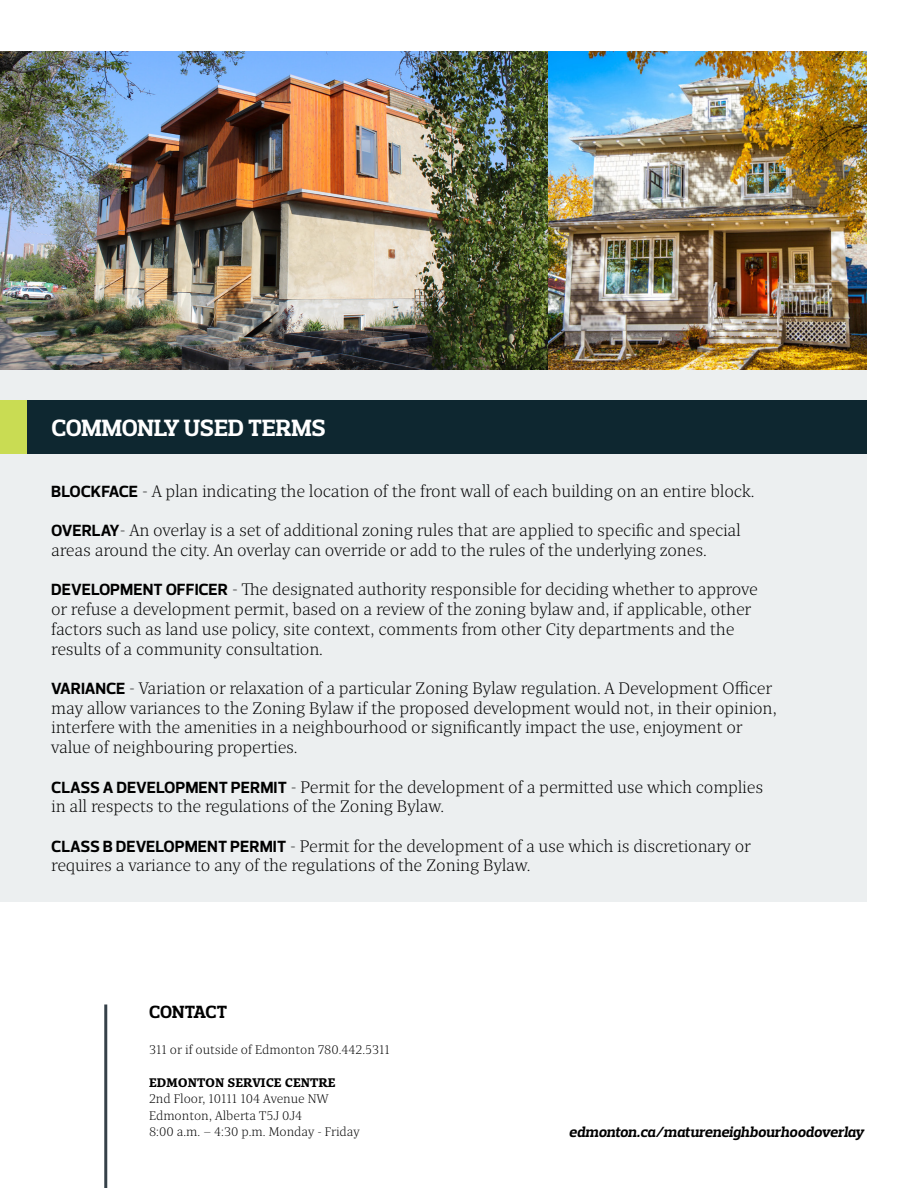
<style>
.page{position:relative;width:918px;height:1188px;background:#fff}
.page>*{position:absolute;margin:0;border:0;box-sizing:border-box;transform-origin:0 0}
.t1{font:700 24px "Prelo Slab";letter-spacing:.005em;color:#fff}
.t2{font:700 18px "Prelo Slab";color:#000}
.t3{font:300 16.5px/19.8px "Quercus 10";letter-spacing:-.01em;color:#000}
.t4{font:italic 700 15px "Prelo Slab";letter-spacing:-.01em;color:#000}
.t5{font:300 12.3px/16.5px "Quercus 10";color:#000}
.t6{font:700 12.3px "Quercus 10";color:#000}
.s1{font-family:"Prelo";font-weight:700}
</style>
<div class="page">
<hr style="left:104px;top:1004px;width:3px;height:184px;background:#364149">
<div style="left:0;top:370px;width:867px;height:531px;background:#eceff0"></div>
<img style="left:0;top:52px;width:867px;height:318px">
<div style="left:0;top:400px;width:867px;height:54px;background:#0e2730"></div>
<div style="left:0;top:400px;width:27px;height:54px;background:#c9dc53"></div>
<h1 class="t1" style="left:51px;top:413px;width:276px">COMMONLY USED TERMS</h1>
<p class="t3" style="left:51px;top:481px;width:705px"><span class="s1">BLOCKFACE</span> - A plan indicating the location of the front wall of each building on an entire block.</p>
<p class="t3" style="left:51px;top:521px;width:691px"><span class="s1">OVERLAY</span>- An overlay is a set of additional zoning rules that are applied to specific and special areas around the city. An overlay can override or add to the rules of the underlying zones.</p>
<p class="t3" style="left:51px;top:580px;width:708px"><span class="s1">DEVELOPMENT OFFICER</span> - The designated authority responsible for deciding whether to approve or refuse a development permit, based on a review of the zoning bylaw and, if applicable, other factors such as land use policy, site context, comments from other City departments and the results of a community consultation.</p>
<p class="t3" style="left:51px;top:679px;width:727px"><span class="s1">VARIANCE</span> - Variation or relaxation of a particular Zoning Bylaw regulation. A Development Officer may allow variances to the Zoning Bylaw if the proposed development would not, in their opinion, interfere with the amenities in a neighbourhood or significantly impact the use, enjoyment or value of neighbouring properties.</p>
<p class="t3" style="left:51px;top:777px;width:713px"><span class="s1">CLASS A DEVELOPMENT PERMIT</span> - Permit for the development of a permitted use which complies in all respects to the regulations of the Zoning Bylaw.</p>
<p class="t3" style="left:51px;top:836px;width:701px"><span class="s1">CLASS B DEVELOPMENT PERMIT</span> - Permit for the development of a use which is discretionary or requires a variance to any of the regulations of the Zoning Bylaw.</p>
<p class="t2" style="left:149px;top:1001px;width:80px">CONTACT</p>
<p class="t5" style="left:149px;top:1042px;width:242px">311 or if outside of Edmonton 780.442.5311</p>
<p class="t6" style="left:149px;top:1074px;width:188px">EDMONTON SERVICE CENTRE</p>
<p class="t5" style="left:149px;top:1091px;width:212px">2nd Floor, 10111 104 Avenue NW<br>Edmonton, Alberta T5J 0J4<br>8:00 a.m. – 4:30 p.m. Monday - Friday</p>
<p class="t4" style="left:569px;top:1123px;width:297px">edmonton.ca/matureneighbourhoodoverlay</p>
</div>
